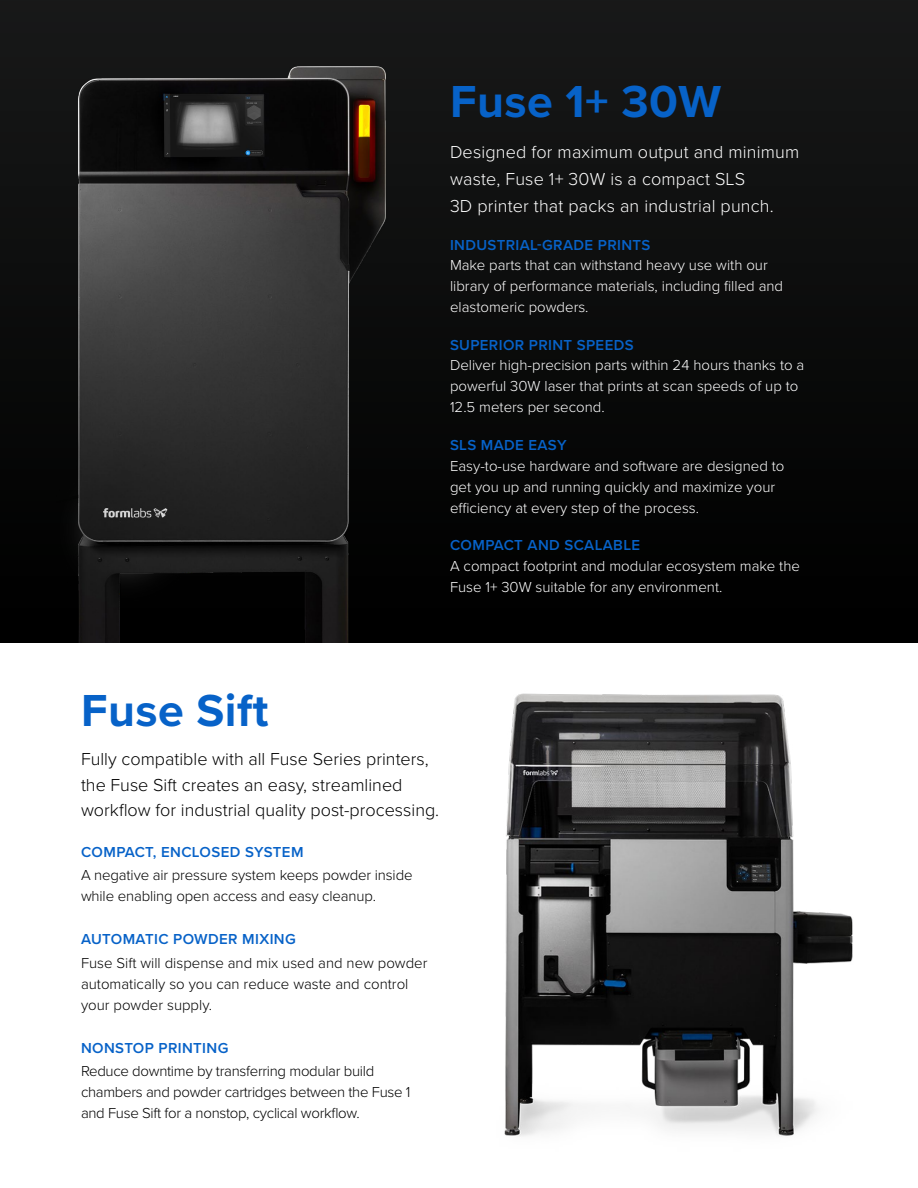
<style>
.page{position:relative;width:918px;height:1188px;background:#fff}
.page>*{position:absolute;margin:0;border:0;box-sizing:border-box;transform-origin:0 0}
.t1{font:700 46.5px "Proxima Nova";letter-spacing:.01em;color:#0762c8}
.t2{font:300 18px/25.5px "Proxima Nova";color:#000}
.t3{font:300 18px/27px "Proxima Nova";letter-spacing:.01em;color:#fff}
.t4{font:300 15px/21px "Proxima Nova";color:#fff}
.t5{font:300 15px/21px "Proxima Nova";letter-spacing:-.01em;color:#000}
.t6{font:600 15px "Proxima Nova";letter-spacing:.025em;color:#0762c8}
</style>
<div class="page">
<div style="left:0;top:0;width:918px;height:642px;background:#0c0c0c"></div>
<img style="left:504px;top:693px;width:349px;height:444px">
<img style="left:40px;top:44px;width:364px;height:598px">
<h1 class="t1" style="left:450px;top:67px;width:273px">Fuse 1+ 30W</h1>
<p class="t3" style="left:450px;top:138px;width:351px">Designed for maximum output and minimum waste, Fuse 1+ 30W is a compact SLS<br>3D printer that packs an industrial punch.</p>
<p class="t6" style="left:450px;top:234px;width:202px">INDUSTRIAL-GRADE PRINTS</p>
<p class="t4" style="left:450px;top:254px;width:335px">Make parts that can withstand heavy use with our library of performance materials, including filled and elastomeric powders.</p>
<p class="t6" style="left:450px;top:334px;width:185px">SUPERIOR PRINT SPEEDS</p>
<p class="t4" style="left:450px;top:354px;width:356px">Deliver high-precision parts within 24 hours thanks to a powerful 30W laser that prints at scan speeds of up to<br>12.5 meters per second.</p>
<p class="t6" style="left:450px;top:434px;width:118px">SLS MADE EASY</p>
<p class="t4" style="left:450px;top:454px;width:336px">Easy-to-use hardware and software are designed to get you up and running quickly and maximize your efficiency at every step of the process.</p>
<p class="t6" style="left:450px;top:534px;width:192px">COMPACT AND SCALABLE</p>
<p class="t4" style="left:450px;top:555px;width:351px">A compact footprint and modular ecosystem make the<br>Fuse 1+ 30W suitable for any environment.</p>
<h1 class="t1" style="left:81px;top:676px;width:189px">Fuse Sift</h1>
<p class="t2" style="left:81px;top:746px;width:360px">Fully compatible with all Fuse Series printers, the Fuse Sift creates an easy, streamlined workflow for industrial quality post-processing.</p>
<p class="t6" style="left:81px;top:841px;width:224px">COMPACT, ENCLOSED SYSTEM</p>
<p class="t5" style="left:81px;top:864px;width:333px">A negative air pressure system keeps powder inside while enabling open access and easy cleanup.</p>
<p class="t6" style="left:81px;top:928px;width:216px">AUTOMATIC POWDER MIXING</p>
<p class="t5" style="left:81px;top:951px;width:348px">Fuse Sift will dispense and mix used and new powder automatically so you can reduce waste and control your powder supply.</p>
<p class="t6" style="left:81px;top:1036px;width:149px">NONSTOP PRINTING</p>
<p class="t5" style="left:81px;top:1060px;width:331px">Reduce downtime by transferring modular build chambers and powder cartridges between the Fuse 1 and Fuse Sift for a nonstop, cyclical workflow.</p>
</div>
